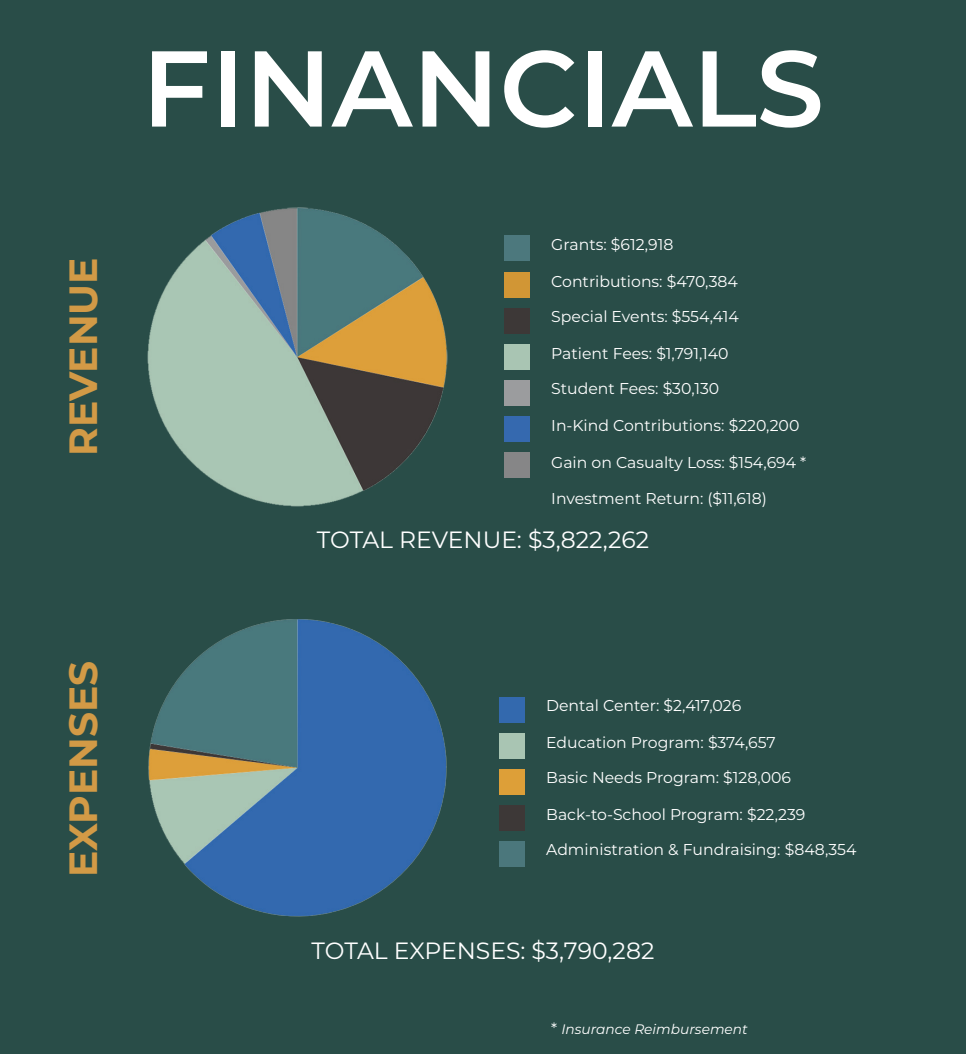
<style>
.page{position:relative;width:966px;height:1054px;background:#294d48}
.page>*{position:absolute;margin:0;border:0;box-sizing:border-box;transform-origin:0 0}
.t1{font:600 107.5px "Montserrat";color:#fff}
.t2{font:700 39.19px "Montserrat";color:#d29a46}
.t3{font:23.5px "Montserrat";color:#fff}
.t4{font:15.69px "Montserrat";color:#fff}
.t5{font:italic 13.75px "Montserrat";color:#fff}
.s1{font-style:normal;font-size:15.62px}
</style>
<div class="page">
<div style="left:504px;top:235px;width:25px;height:26px;background:#4c787d"></div>
<div style="left:504px;top:272px;width:25px;height:25px;background:#d19635"></div>
<div style="left:504px;top:308px;width:25px;height:26px;background:#3d3837"></div>
<div style="left:504px;top:344px;width:25px;height:26px;background:#a9c5b3"></div>
<div style="left:504px;top:380px;width:25px;height:26px;background:#9b9c9e"></div>
<div style="left:504px;top:416px;width:25px;height:26px;background:#3569af"></div>
<div style="left:504px;top:452px;width:25px;height:26px;background:#868687"></div>
<img style="left:148px;top:207px;width:299px;height:300px">
<div style="left:498px;top:697px;width:26px;height:25px;background:#3369ae"></div>
<div style="left:498px;top:733px;width:26px;height:26px;background:#a9c5b3"></div>
<div style="left:498px;top:769px;width:26px;height:26px;background:#dd9f38"></div>
<div style="left:498px;top:805px;width:26px;height:26px;background:#3d3837"></div>
<div style="left:498px;top:841px;width:26px;height:26px;background:#4b777c"></div>
<img style="left:148px;top:619px;width:299px;height:297px">
<p class="t2" style="left:55px;top:456px;width:200px;rotate:-90deg">REVENUE</p>
<p class="t2" style="left:55px;top:877px;width:217px;rotate:-90deg">EXPENSES</p>
<p class="t1" style="left:142px;top:12px;width:683px">FINANCIALS</p>
<p class="t4" style="left:551px;top:233px;width:124px">Grants: $612,918</p>
<p class="t4" style="left:551px;top:270px;width:188px">Contributions: $470,384</p>
<p class="t4" style="left:551px;top:305px;width:189px">Special Events: $554,414</p>
<p class="t4" style="left:551px;top:343px;width:179px">Patient Fees: $1,791,140</p>
<p class="t4" style="left:551px;top:378px;width:170px">Student Fees: $30,130</p>
<p class="t4" style="left:551px;top:415px;width:250px">In-Kind Contributions: $220,200</p>
<p class="t4" style="left:551px;top:451px;width:257px">Gain on Casualty Loss: $154,694 *</p>
<p class="t4" style="left:551px;top:488px;width:217px">Investment Return: ($11,618)</p>
<p class="t3" style="left:317px;top:524px;width:333px">TOTAL REVENUE: $3,822,262</p>
<p class="t4" style="left:546px;top:694px;width:197px">Dental Center: $2,417,026</p>
<p class="t4" style="left:546px;top:732px;width:231px">Education Program: $374,657</p>
<p class="t4" style="left:546px;top:767px;width:246px">Basic Needs Program: $128,006</p>
<p class="t4" style="left:546px;top:804px;width:261px">Back-to-School Program: $22,239</p>
<p class="t4" style="left:546px;top:839px;width:312px">Administration &amp; Fundraising: $848,354</p>
<p class="t3" style="left:312px;top:934px;width:344px">TOTAL EXPENSES: $3,790,282</p>
<p class="t5" style="left:551px;top:1019px;width:198px"><span class="s1">*</span> Insurance Reimbursement</p>
</div>
